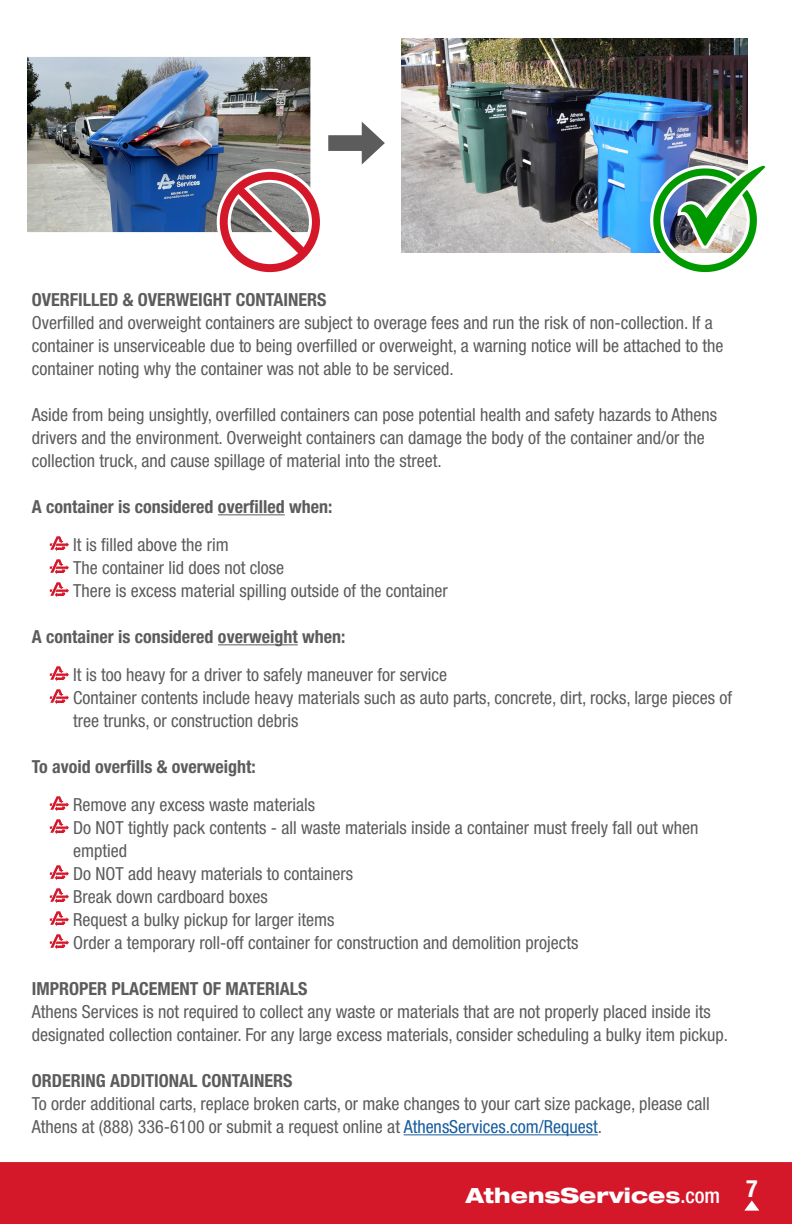
<style>
.page{position:relative;width:792px;height:1224px;background:#fff}
.page>*{position:absolute;margin:0;border:0;box-sizing:border-box;transform-origin:0 0}
.t1{font:800 expanded 21px "Helvetica Neue LT Std";color:#fff}
.t2{font:condensed 18px/23px "Helvetica Neue LT Std";color:#5c5c5d}
.t3{font:700 condensed 18px "Helvetica Neue LT Std";color:#5c5c5d}
.s1{color:#175d9e}
.s2{font-weight:700}
.s3{font-weight:500;font-stretch:condensed}
</style>
<div class="page">
<hr style="left:218px;top:514px;width:67px;height:1px;background:#5c5c5d">
<hr style="left:218px;top:644px;width:80px;height:1px;background:#5c5c5d">
<hr style="left:404px;top:1134px;width:194px;height:1px;background:#175d9e">
<svg style="left:50px;top:536px;width:19px;height:15px"></svg>
<svg style="left:50px;top:559px;width:19px;height:15px"></svg>
<svg style="left:50px;top:582px;width:19px;height:15px"></svg>
<svg style="left:50px;top:666px;width:19px;height:15px"></svg>
<svg style="left:50px;top:689px;width:19px;height:15px"></svg>
<svg style="left:50px;top:796px;width:19px;height:15px"></svg>
<svg style="left:50px;top:819px;width:19px;height:15px"></svg>
<svg style="left:50px;top:865px;width:19px;height:15px"></svg>
<svg style="left:50px;top:888px;width:19px;height:15px"></svg>
<svg style="left:50px;top:911px;width:19px;height:15px"></svg>
<svg style="left:50px;top:934px;width:19px;height:15px"></svg>
<img style="left:402px;top:38px;width:346px;height:214px">
<img style="left:27px;top:57px;width:283px;height:175px">
<div style="left:328px;top:135px;width:43px;height:16px;background:#5c5c5d"></div>
<svg style="left:362px;top:122px;width:23px;height:42px"></svg>
<svg style="left:649px;top:161px;width:117px;height:112px"></svg>
<svg style="left:219px;top:169px;width:101px;height:104px"></svg>
<div style="left:0;top:1162px;width:792px;height:62px;background:#d5172a"></div>
<svg style="left:744px;top:1200px;width:15px;height:11px"></svg>
<p class="t3" style="left:32px;top:289px;width:296px">OVERFILLED &amp; OVERWEIGHT CONTAINERS</p>
<p class="t2" style="left:32px;top:311px;width:693px">Overfilled and overweight containers are subject to overage fees and run the risk of non-collection. If a container is unserviceable due to being overfilled or overweight, a warning notice will be attached to the container noting why the container was not able to be serviced.</p>
<p class="t2" style="left:32px;top:403px;width:687px">Aside from being unsightly, overfilled containers can pose potential health and safety hazards to Athens drivers and the environment. Overweight containers can damage the body of the container and/or the collection truck, and cause spillage of material into the street.</p>
<p class="t3" style="left:32px;top:496px;width:302px">A container is considered overfilled when:</p>
<p class="t2" style="left:73px;top:533px;width:157px">It is filled above the rim</p>
<p class="t2" style="left:73px;top:556px;width:212px">The container lid does not close</p>
<p class="t2" style="left:73px;top:579px;width:376px">There is excess material spilling outside of the container</p>
<p class="t3" style="left:32px;top:626px;width:315px">A container is considered overweight when:</p>
<p class="t2" style="left:73px;top:663px;width:376px">It is too heavy for a driver to safely maneuver for service</p>
<p class="t2" style="left:73px;top:686px;width:660px">Container contents include heavy materials such as auto parts, concrete, dirt, rocks, large pieces of tree trunks, or construction debris</p>
<p class="t3" style="left:32px;top:756px;width:226px">To avoid overfills &amp; overweight:</p>
<p class="t2" style="left:73px;top:793px;width:243px">Remove any excess waste materials</p>
<p class="t2" style="left:73px;top:816px;width:627px">Do NOT tightly pack contents - all waste materials inside a container must freely fall out when emptied</p>
<p class="t2" style="left:73px;top:862px;width:281px">Do NOT add heavy materials to containers</p>
<p class="t2" style="left:73px;top:885px;width:196px">Break down cardboard boxes</p>
<p class="t2" style="left:73px;top:908px;width:263px">Request a bulky pickup for larger items</p>
<p class="t2" style="left:73px;top:931px;width:507px">Order a temporary roll-off container for construction and demolition projects</p>
<p class="t3" style="left:32px;top:978px;width:277px">IMPROPER PLACEMENT OF MATERIALS</p>
<p class="t2" style="left:32px;top:1000px;width:698px">Athens Services is not required to collect any waste or materials that are not properly placed inside its designated collection container. For any large excess materials, consider scheduling a bulky item pickup.</p>
<p class="t3" style="left:32px;top:1070px;width:262px">ORDERING ADDITIONAL CONTAINERS</p>
<p class="t2" style="left:32px;top:1092px;width:679px">To order additional carts, replace broken carts, or make changes to your cart size package, please call<br>Athens at (888) 336-6100 or submit a request online at <span class="s1">AthensServices.com/Request</span>.</p>
<p class="t1" style="left:466px;top:1182px;width:293px">AthensService<span class="s2">s</span><span class="s3">.com</span> <sup>7</sup></p>
</div>
